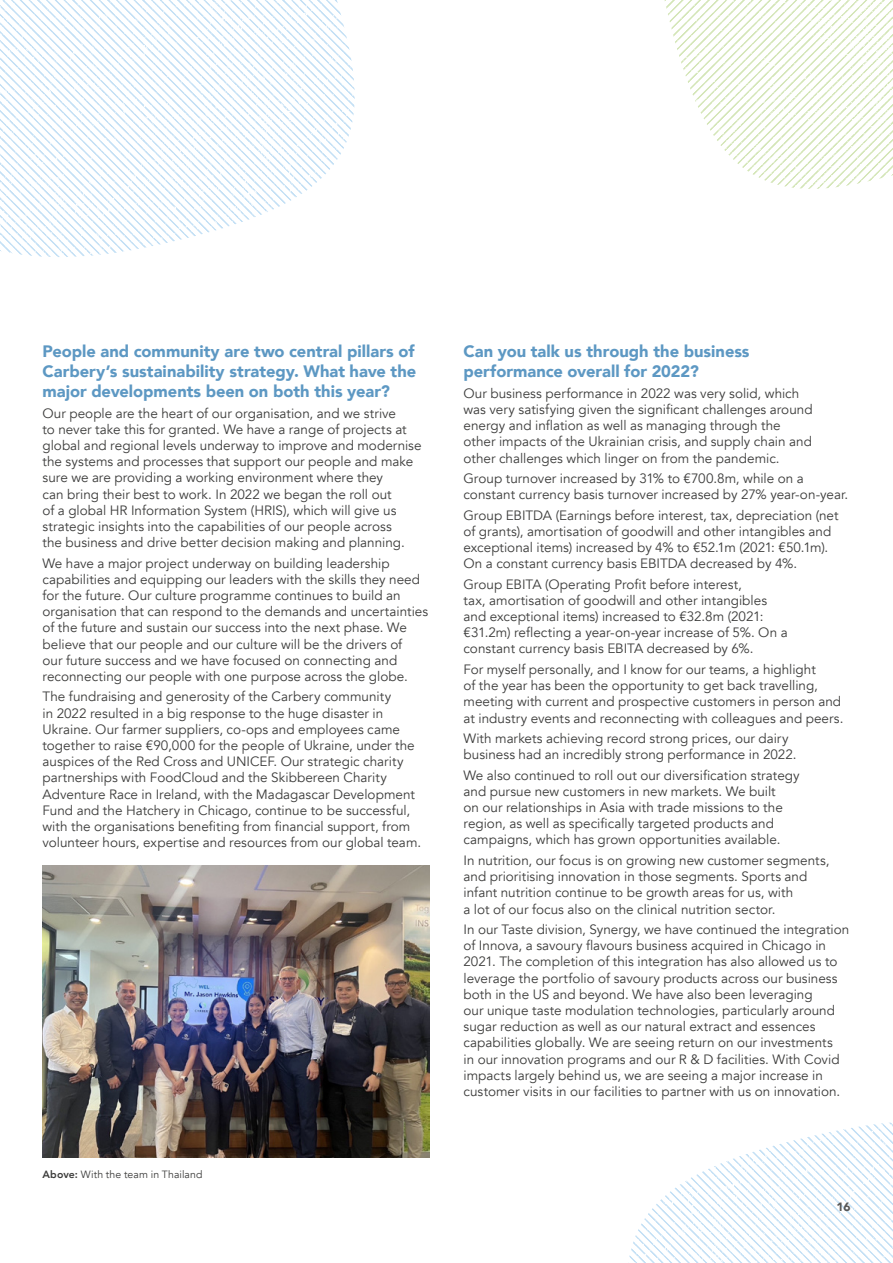
<style>
.page{position:relative;width:893px;height:1263px;background:#fff}
.page>*{position:absolute;margin:0;border:0;box-sizing:border-box;transform-origin:0 0}
.t1{font:900 16.5px/19.8px "Avenir";color:#5d98c3;text-align:justify}
.t2{font:13.5px/16.2px "Avenir";color:#3c3c3b}
.t3{font:900 12px "Avenir";color:#575756}
.t4{font:10.5px "Avenir";letter-spacing:.01em;color:#3c3c3b}
.s1{font-weight:800}
</style>
<div class="page">
<svg style="left:0;top:0;width:355px;height:257px"></svg>
<img style="left:43px;top:866px;width:386px;height:291px">
<svg style="left:664px;top:0;width:229px;height:189px"></svg>
<svg style="left:629px;top:1122px;width:264px;height:141px"></svg>
<p class="t1" style="left:43px;top:341px;width:375px">People and community are two central pillars of Carbery’s sustainability strategy. What have the major developments been on both this year?</p>
<p class="t2" style="left:43px;top:405px;width:381px">Our people are the heart of our organisation, and we strive<br>to never take this for granted. We have a range of projects at global and regional levels underway to improve and modernise the systems and processes that support our people and make sure we are providing a working environment where they<br>can bring their best to work. In 2022 we began the roll out<br>of a global HR Information System (HRIS), which will give us strategic insights into the capabilities of our people across<br>the business and drive better decision making and planning.</p>
<p class="t2" style="left:43px;top:555px;width:387px">We have a major project underway on building leadership capabilities and equipping our leaders with the skills they need for the future. Our culture programme continues to build an organisation that can respond to the demands and uncertainties of the future and sustain our success into the next phase. We believe that our people and our culture will be the drivers of<br>our future success and we have focused on connecting and reconnecting our people with one purpose across the globe.</p>
<p class="t2" style="left:43px;top:689px;width:380px">The fundraising and generosity of the Carbery community<br>in 2022 resulted in a big response to the huge disaster in Ukraine. Our farmer suppliers, co-ops and employees came together to raise €90,000 for the people of Ukraine, under the auspices of the Red Cross and UNICEF. Our strategic charity partnerships with FoodCloud and the Skibbereen Charity Adventure Race in Ireland, with the Madagascar Development Fund and the Hatchery in Chicago, continue to be successful, with the organisations benefiting from financial support, from volunteer hours, expertise and resources from our global team.</p>
<p class="t4" style="left:43px;top:1168px;width:162px"><span class="s1">Above:</span> With the team in Thailand</p>
<p class="t1" style="left:463px;top:341px;width:288px">Can you talk us through the business performance overall for 2022?</p>
<p class="t2" style="left:463px;top:385px;width:351px">Our business performance in 2022 was very solid, which was very satisfying given the significant challenges around energy and inflation as well as managing through the other impacts of the Ukrainian crisis, and supply chain and other challenges which linger on from the pandemic.</p>
<p class="t2" style="left:463px;top:470px;width:386px">Group turnover increased by 31% to €700.8m, while on a constant currency basis turnover increased by 27% year-on-year.</p>
<p class="t2" style="left:463px;top:507px;width:376px">Group EBITDA (Earnings before interest, tax, depreciation (net of grants), amortisation of goodwill and other intangibles and exceptional items) increased by 4% to €52.1m (2021: €50.1m).<br>On a constant currency basis EBITDA decreased by 4%.</p>
<p class="t2" style="left:463px;top:576px;width:326px">Group EBITA (Operating Profit before interest,<br>tax, amortisation of goodwill and other intangibles and exceptional items) increased to €32.8m (2021: €31.2m) reflecting a year-on-year increase of 5%. On a constant currency basis EBITA decreased by 6%.</p>
<p class="t2" style="left:463px;top:661px;width:381px">For myself personally, and I know for our teams, a highlight<br>of the year has been the opportunity to get back travelling, meeting with current and prospective customers in person and at industry events and reconnecting with colleagues and peers.</p>
<p class="t2" style="left:463px;top:730px;width:334px">With markets achieving record strong prices, our dairy business had an incredibly strong performance in 2022.</p>
<p class="t2" style="left:463px;top:767px;width:338px">We also continued to roll out our diversification strategy and pursue new customers in new markets. We built<br>on our relationships in Asia with trade missions to the region, as well as specifically targeted products and campaigns, which has grown opportunities available.</p>
<p class="t2" style="left:463px;top:852px;width:367px">In nutrition, our focus is on growing new customer segments, and prioritising innovation in those segments. Sports and infant nutrition continue to be growth areas for us, with<br>a lot of our focus also on the clinical nutrition sector.</p>
<p class="t2" style="left:463px;top:921px;width:387px">In our Taste division, Synergy, we have continued the integration of Innova, a savoury flavours business acquired in Chicago in 2021. The completion of this integration has also allowed us to leverage the portfolio of savoury products across our business both in the US and beyond. We have also been leveraging<br>our unique taste modulation technologies, particularly around sugar reduction as well as our natural extract and essences capabilities globally. We are seeing return on our investments<br>in our innovation programs and our R &amp; D facilities. With Covid impacts largely behind us, we are seeing a major increase in customer visits in our facilities to partner with us on innovation.</p>
<p class="t3" style="left:836px;top:1197px;width:15px">16</p>
</div>
